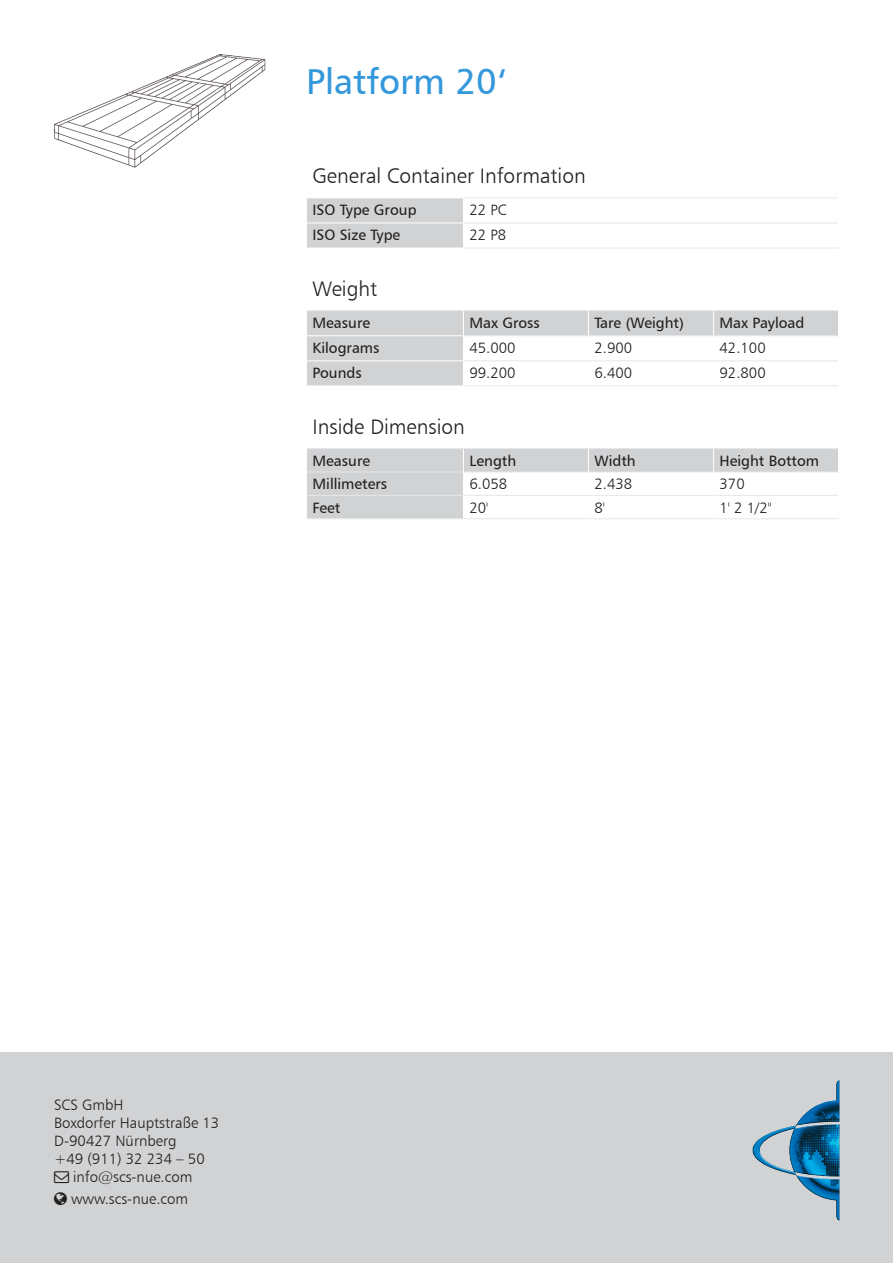
<style>
.page{position:relative;width:893px;height:1263px;background:#fff}
.page>*{position:absolute;margin:0;border:0;box-sizing:border-box;transform-origin:0 0}
.t1{font:36px "Humanist 777 BT Roman B";color:#3498db}
.t2{font:21px "Humanist 777 BT Light B";color:#231f20}
.t3{font:15px "Humanist 777 BT Light B";color:#231f20}
.t4{font:15px "Humanist 777 BT Roman B";color:#231f20}
</style>
<div class="page">
<div style="left:0;top:1052px;width:893px;height:211px;background:#d1d2d4"></div>
<img style="left:752px;top:1080px;width:88px;height:141px">
<img style="left:54px;top:54px;width:211px;height:114px">
<svg style="left:307px;top:198px;width:531px;height:320px"></svg>
<hr style="left:306px;top:223px;width:158px;height:1px;background:#fff">
<hr style="left:306px;top:248px;width:158px;height:1px;background:#fff">
<svg style="left:588px;top:249px;width:1px;height:24px"></svg>
<svg style="left:713px;top:249px;width:1px;height:24px"></svg>
<hr style="left:306px;top:273px;width:157px;height:1px;background:#fff">
<hr style="left:463px;top:273px;width:125px;height:1px;background:#fff">
<hr style="left:588px;top:273px;width:126px;height:1px;background:#fff">
<hr style="left:714px;top:273px;width:125px;height:1px;background:#fff">
<hr style="left:306px;top:411px;width:157px;height:1px;background:#fff">
<hr style="left:463px;top:411px;width:125px;height:1px;background:#fff">
<hr style="left:588px;top:411px;width:126px;height:1px;background:#fff">
<hr style="left:714px;top:411px;width:125px;height:1px;background:#fff">
<hr style="left:464px;top:197px;width:124px;height:1px;background:#e6e7e9">
<hr style="left:588px;top:197px;width:126px;height:1px;background:#e6e7e9">
<hr style="left:714px;top:197px;width:124px;height:1px;background:#e6e7e9">
<hr style="left:464px;top:223px;width:124px;height:1px;background:#e6e7e9">
<hr style="left:588px;top:223px;width:126px;height:1px;background:#e6e7e9">
<hr style="left:714px;top:223px;width:124px;height:1px;background:#e6e7e9">
<hr style="left:464px;top:248px;width:124px;height:1px;background:#e6e7e9">
<hr style="left:588px;top:248px;width:126px;height:1px;background:#e6e7e9">
<hr style="left:714px;top:248px;width:124px;height:1px;background:#e6e7e9">
<svg style="left:463px;top:198px;width:1px;height:75px"></svg>
<hr style="left:307px;top:310px;width:156px;height:1px;background:#e6e7e9">
<hr style="left:463px;top:310px;width:125px;height:1px;background:#e6e7e9">
<hr style="left:588px;top:310px;width:126px;height:1px;background:#e6e7e9">
<hr style="left:714px;top:310px;width:124px;height:1px;background:#e6e7e9">
<hr style="left:464px;top:335px;width:124px;height:1px;background:#e6e7e9">
<hr style="left:588px;top:335px;width:126px;height:1px;background:#e6e7e9">
<hr style="left:714px;top:335px;width:124px;height:1px;background:#e6e7e9">
<hr style="left:464px;top:360px;width:124px;height:1px;background:#e6e7e9">
<hr style="left:588px;top:360px;width:126px;height:1px;background:#e6e7e9">
<hr style="left:714px;top:360px;width:124px;height:1px;background:#e6e7e9">
<hr style="left:464px;top:386px;width:124px;height:1px;background:#e6e7e9">
<hr style="left:588px;top:386px;width:126px;height:1px;background:#e6e7e9">
<hr style="left:714px;top:386px;width:124px;height:1px;background:#e6e7e9">
<svg style="left:588px;top:311px;width:1px;height:100px"></svg>
<svg style="left:713px;top:311px;width:1px;height:100px"></svg>
<hr style="left:307px;top:448px;width:156px;height:1px;background:#e6e7e9">
<hr style="left:463px;top:448px;width:125px;height:1px;background:#e6e7e9">
<hr style="left:588px;top:448px;width:126px;height:1px;background:#e6e7e9">
<hr style="left:714px;top:448px;width:124px;height:1px;background:#e6e7e9">
<hr style="left:307px;top:472px;width:156px;height:1px;background:#e6e7e9">
<hr style="left:463px;top:472px;width:125px;height:1px;background:#e6e7e9">
<hr style="left:588px;top:472px;width:126px;height:1px;background:#e6e7e9">
<hr style="left:714px;top:472px;width:124px;height:1px;background:#e6e7e9">
<hr style="left:307px;top:495px;width:156px;height:1px;background:#e6e7e9">
<hr style="left:463px;top:495px;width:125px;height:1px;background:#e6e7e9">
<hr style="left:588px;top:495px;width:126px;height:1px;background:#e6e7e9">
<hr style="left:714px;top:495px;width:124px;height:1px;background:#e6e7e9">
<hr style="left:306px;top:518px;width:157px;height:1px;background:#e6e7e9">
<hr style="left:463px;top:518px;width:125px;height:1px;background:#e6e7e9">
<hr style="left:588px;top:518px;width:126px;height:1px;background:#e6e7e9">
<hr style="left:714px;top:518px;width:125px;height:1px;background:#e6e7e9">
<svg style="left:463px;top:449px;width:1px;height:69px"></svg>
<svg style="left:588px;top:449px;width:1px;height:69px"></svg>
<svg style="left:713px;top:449px;width:1px;height:69px"></svg>
<hr style="left:306px;top:335px;width:158px;height:1px;background:#fff">
<hr style="left:306px;top:360px;width:158px;height:1px;background:#fff">
<svg style="left:463px;top:311px;width:1px;height:100px"></svg>
<hr style="left:306px;top:386px;width:158px;height:1px;background:#fff">
<p class="t1" style="left:306px;top:59px;width:202px">Platform 20‘</p>
<p class="t2" style="left:313px;top:163px;width:275px">General Container Information</p>
<p class="t4" style="left:313px;top:201px;width:106px">ISO Type Group</p>
<p class="t3" style="left:469px;top:201px;width:39px">22 PC</p>
<p class="t4" style="left:313px;top:226px;width:89px">ISO Size Type</p>
<p class="t3" style="left:469px;top:226px;width:38px">22 P8</p>
<p class="t2" style="left:313px;top:275px;width:66px">Weight</p>
<p class="t4" style="left:313px;top:313px;width:59px">Measure</p>
<p class="t4" style="left:469px;top:313px;width:72px">Max Gross</p>
<p class="t4" style="left:594px;top:313px;width:91px">Tare (Weight)</p>
<p class="t4" style="left:720px;top:313px;width:86px">Max Payload</p>
<p class="t4" style="left:313px;top:339px;width:68px">Kilograms</p>
<p class="t3" style="left:469px;top:339px;width:48px">45.000</p>
<p class="t3" style="left:594px;top:339px;width:39px">2.900</p>
<p class="t3" style="left:720px;top:339px;width:48px">42.100</p>
<p class="t4" style="left:313px;top:364px;width:51px">Pounds</p>
<p class="t3" style="left:469px;top:364px;width:48px">99.200</p>
<p class="t3" style="left:594px;top:364px;width:39px">6.400</p>
<p class="t3" style="left:720px;top:364px;width:48px">92.800</p>
<p class="t2" style="left:313px;top:413px;width:154px">Inside Dimension</p>
<p class="t4" style="left:313px;top:451px;width:59px">Measure</p>
<p class="t4" style="left:469px;top:451px;width:48px">Length</p>
<p class="t4" style="left:594px;top:451px;width:43px">Width</p>
<p class="t4" style="left:720px;top:451px;width:101px">Height Bottom</p>
<p class="t4" style="left:313px;top:475px;width:76px">Millimeters</p>
<p class="t3" style="left:469px;top:475px;width:39px">6.058</p>
<p class="t3" style="left:594px;top:475px;width:39px">2.438</p>
<p class="t3" style="left:720px;top:475px;width:27px">370</p>
<p class="t4" style="left:313px;top:498px;width:29px">Feet</p>
<p class="t3" style="left:469px;top:498px;width:20px">20'</p>
<p class="t3" style="left:594px;top:498px;width:12px">8'</p>
<p class="t3" style="left:720px;top:498px;width:54px">1' 2 1/2"</p>
<p class="t3" style="left:54px;top:1096px;width:71px">SCS GmbH</p>
<p class="t3" style="left:54px;top:1114px;width:167px">Boxdorfer Hauptstraße 13</p>
<p class="t3" style="left:54px;top:1132px;width:124px">D-90427 Nürnberg</p>
<p class="t3" style="left:54px;top:1150px;width:152px">+49 (911) 32 234 – 50</p>
<p class="t3" style="left:73px;top:1168px;width:121px">info@scs-nue.com</p>
<p class="t3" style="left:71px;top:1189px;width:119px">www.scs-nue.com</p>
</div>
